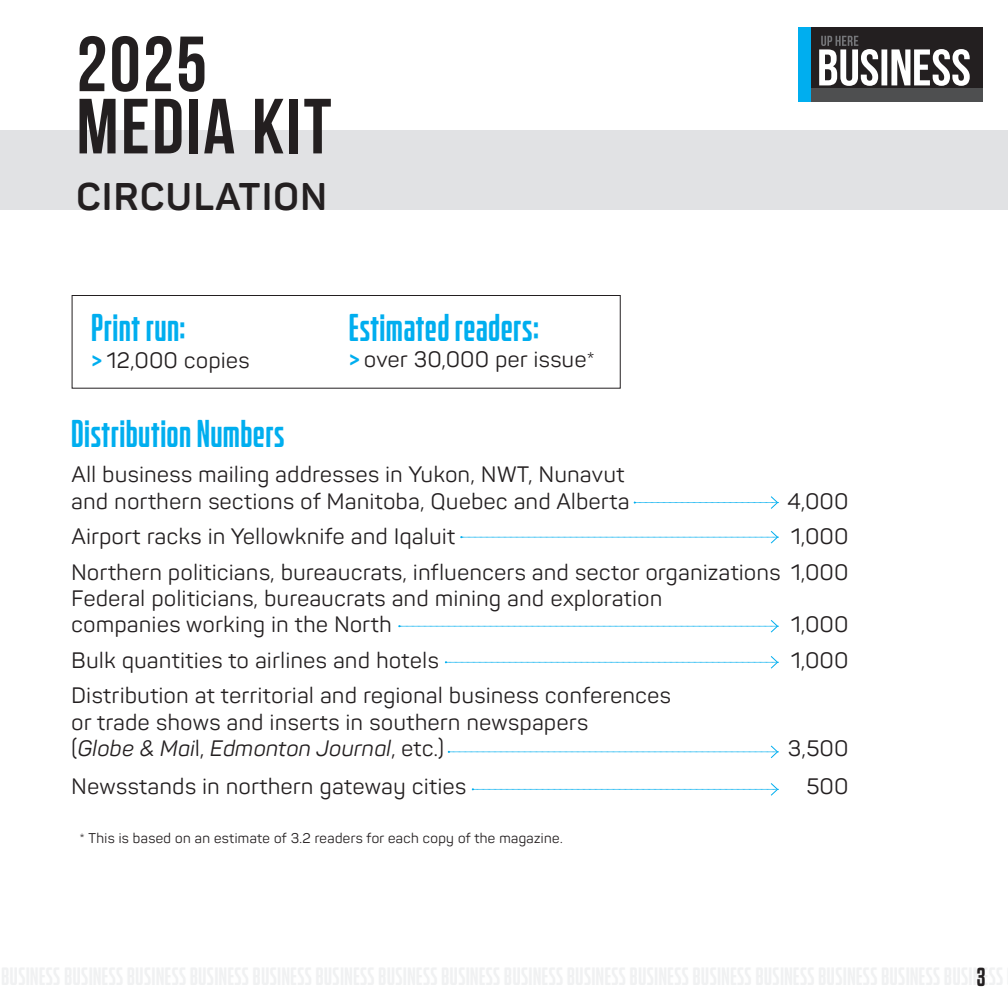
<style>
.page{position:relative;width:1008px;height:1008px;background:#fff}
.page>*{position:absolute;margin:0;border:0;box-sizing:border-box;transform-origin:0 0}
.t1{font:700 78px/62.2px "Bebas Neue";letter-spacing:.03em;color:#231f20}
.t2{font:700 38px "Panton";letter-spacing:.04em;color:#231f20}
.t3{font:700 34px "Bitcrusher Cd Rg";letter-spacing:.03em;color:#00aeef}
.t4{font:700 26px "Dharma Gothic E";color:#231f20}
.t5{font:22px/26.4px "Panton";letter-spacing:.03em;color:#231f20}
.t6{font:14px "Panton";letter-spacing:.03em;color:#231f20}
.s1{font-weight:700;color:#00aeef}
.s2{font-style:italic}
</style>
<div class="page">
<div style="left:0;top:131px;width:1007px;height:79px;background:#e1e2e4"></div>
<div style="left:797px;top:27px;width:184px;height:74px;background:#231f20"></div>
<div style="left:797px;top:88px;width:184px;height:13px;background:#4e4f50"></div>
<div style="left:797px;top:27px;width:13px;height:74px;background:#00aeef"></div>
<svg style="left:819px;top:36px;width:150px;height:50px"></svg>
<div style="left:72px;top:295px;width:548px;height:93px;border:1px solid #231f20"></div>
<svg style="left:633px;top:496px;width:145px;height:13px"></svg>
<svg style="left:460px;top:531px;width:318px;height:12px"></svg>
<svg style="left:398px;top:620px;width:380px;height:12px"></svg>
<svg style="left:444px;top:656px;width:334px;height:12px"></svg>
<svg style="left:447px;top:745px;width:331px;height:13px"></svg>
<svg style="left:471px;top:783px;width:307px;height:12px"></svg>
<h1 class="t1" style="left:76px;top:32px;width:256px">2025<br>MEDIA KIT</h1>
<h2 class="t2" style="left:76px;top:173px;width:252px">CIRCULATION</h2>
<h3 class="t3" style="left:91px;top:301px;width:95px">Print run:</h3>
<p class="t5" style="left:91px;top:347px;width:159px"><span class="s1">&gt;</span> 12,000 copies</p>
<h3 class="t3" style="left:349px;top:301px;width:191px">Estimated readers:</h3>
<p class="t5" style="left:349px;top:346px;width:247px"><span class="s1">&gt;</span> over 30,000 per issue*</p>
<h3 class="t3" style="left:72px;top:407px;width:214px">Distribution Numbers</h3>
<p class="t5" style="left:72px;top:461px;width:559px">All business mailing addresses in Yukon, NWT, Nunavut and northern sections of Manitoba, Quebec and Alberta</p>
<p class="t5" style="left:787px;top:487px;width:62px">4,000</p>
<p class="t5" style="left:72px;top:523px;width:385px">Airport racks in Yellowknife and Iqaluit</p>
<p class="t5" style="left:72px;top:518px;width:777px;line-height:35.4px;text-align:right">1,000<br>Northern politicians, bureaucrats, influencers and sector organizations 1,000</p>
<p class="t5" style="left:72px;top:584px;width:592px">Federal politicians, bureaucrats and mining and exploration companies working in the North</p>
<p class="t5" style="left:790px;top:611px;width:59px">1,000</p>
<p class="t5" style="left:72px;top:646px;width:368px">Bulk quantities to airlines and hotels</p>
<p class="t5" style="left:790px;top:646px;width:59px">1,000</p>
<p class="t5" style="left:72px;top:682px;width:600px">Distribution at territorial and regional business conferences or trade shows and inserts in southern newspapers<br>(<span class="s2">Globe &amp; Mai</span>l, <span class="s2">Edmonton Journal</span>, etc.)</p>
<p class="t5" style="left:787px;top:734px;width:62px">3,500</p>
<p class="t5" style="left:72px;top:772px;width:396px">Newsstands in northern gateway cities</p>
<p class="t5" style="left:806px;top:772px;width:43px">500</p>
<p class="t6" style="left:79px;top:829px;width:484px">* This is based on an estimate of 3.2 readers for each copy of the magazine.</p>
<p class="t4" style="left:976px;top:963px;width:10px">3</p>
</div>
